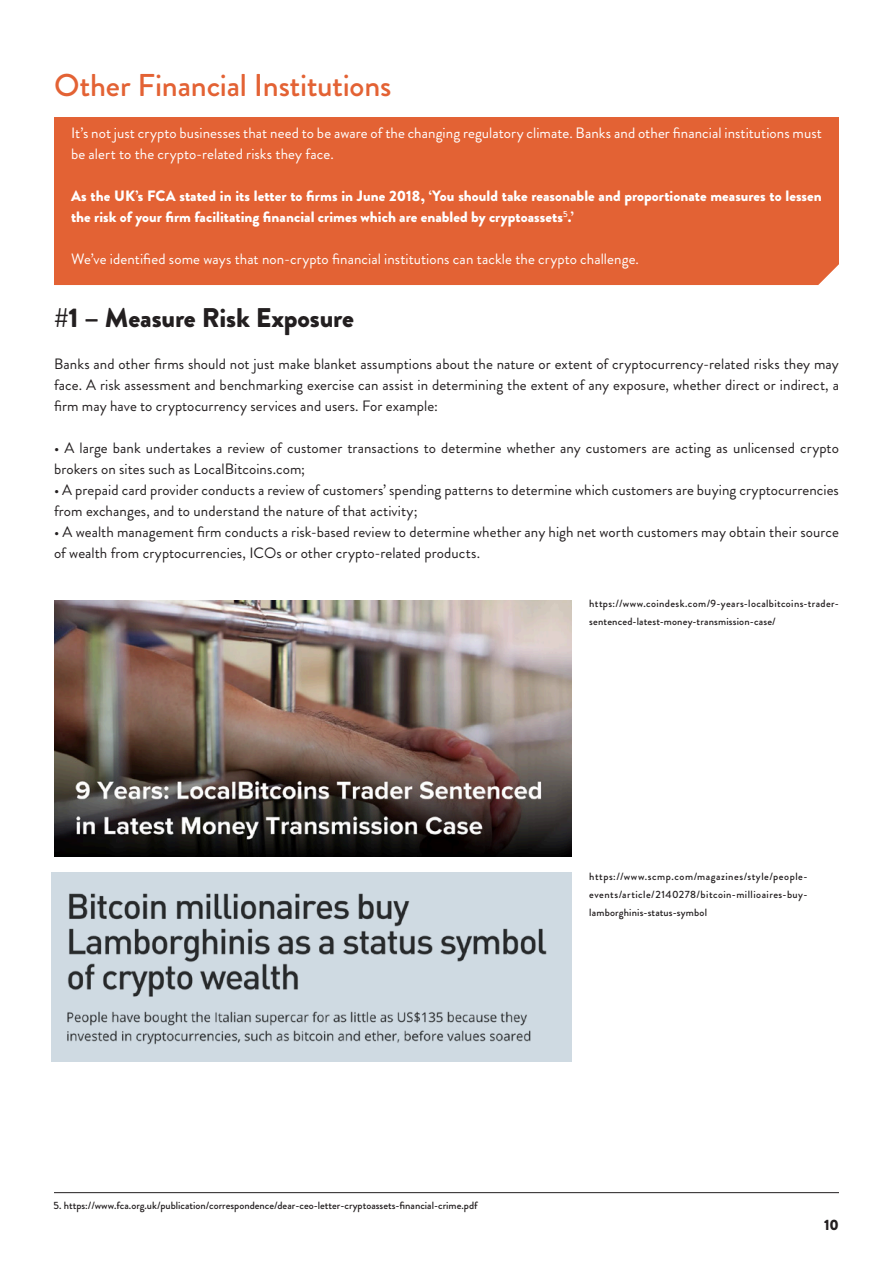
<style>
.page{position:relative;width:893px;height:1263px;background:#fff}
.page>*{position:absolute;margin:0;border:0;box-sizing:border-box;transform-origin:0 0}
.t1{font:500 31.5px "Brandon Grotesque";letter-spacing:-.01em;color:#e36234}
.t2{font:900 27px "Brandon Grotesque";letter-spacing:-.005em;color:#231f20}
.t3{font:15px/21px "Brandon Grotesque";letter-spacing:.005em;color:#231f20}
.t4{font:15px/21px "Brandon Grotesque";letter-spacing:.005em;color:#fff}
.t5{font:900 15px/21px "Brandon Grotesque";letter-spacing:.005em;color:#fff}
.t6{font:900 15px "Brandon Grotesque";color:#231f20}
.t7{font:500 10.5px/18px "Brandon Grotesque";letter-spacing:.015em;color:#231f20}
</style>
<div class="page">
<hr style="left:54px;top:1192px;width:785px;height:1px;background:#231f20">
<div style="left:54px;top:117px;width:785px;height:168px;background:#e36234"></div>
<img style="left:54px;top:600px;width:517px;height:256px">
<svg style="left:51px;top:873px;width:520px;height:189px;background:#bbc5cc"></svg>
<p class="t1" style="left:54px;top:63px;width:339px">Other Financial Institutions</p>
<p class="t4" style="left:71px;top:123px;width:752px">It’s not just crypto businesses that need to be aware of the changing regulatory climate. Banks and other financial institutions must be alert to the crypto-related risks they face.</p>
<p class="t5" style="left:71px;top:186px;width:752px">As the UK’s FCA stated in its letter to firms in June 2018, ‘You should take reasonable and proportionate measures to lessen the risk of your firm facilitating financial crimes which are enabled by cryptoassets<sup>5</sup>.’</p>
<p class="t4" style="left:71px;top:249px;width:569px">We’ve identified some ways that non-crypto financial institutions can tackle the crypto challenge.</p>
<p class="t2" style="left:54px;top:299px;width:301px">#1 – Measure Risk Exposure</p>
<p class="t3" style="left:54px;top:354px;width:786px;text-align:justify">Banks and other firms should not just make blanket assumptions about the nature or extent of cryptocurrency-related risks they may face. A risk assessment and benchmarking exercise can assist in determining the extent of any exposure, whether direct or indirect, a firm may have to cryptocurrency services and users. For example:</p>
<p class="t3" style="left:54px;top:438px;width:786px">• A large bank undertakes a review of customer transactions to determine whether any customers are acting as unlicensed crypto brokers on sites such as LocalBitcoins.com;</p>
<p class="t3" style="left:54px;top:480px;width:786px">• A prepaid card provider conducts a review of customers’ spending patterns to determine which customers are buying cryptocurrencies from exchanges, and to understand the nature of that activity;</p>
<p class="t3" style="left:54px;top:522px;width:786px">• A wealth management firm conducts a risk-based review to determine whether any high net worth customers may obtain their source of wealth from cryptocurrencies, ICOs or other crypto-related products.</p>
<p class="t7" style="left:589px;top:595px;width:251px">https://www.coindesk.com/9-years-localbitcoins-trader&shy;sentenced-latest-money-transmission-case/</p>
<p class="t7" style="left:589px;top:868px;width:220px;text-align:justify">https://www.scmp.com/magazines/style/people&shy;events/article/2140278/bitcoin-millioaires-buy&shy;lamborghinis-status-symbol</p>
<p class="t7" style="left:54px;top:1197px;width:426px">5. https://www.fca.org.uk/publication/correspondence/dear-ceo-letter-cryptoassets-financial-crime.pdf</p>
<p class="t6" style="left:824px;top:1214px;width:16px">10</p>
</div>
